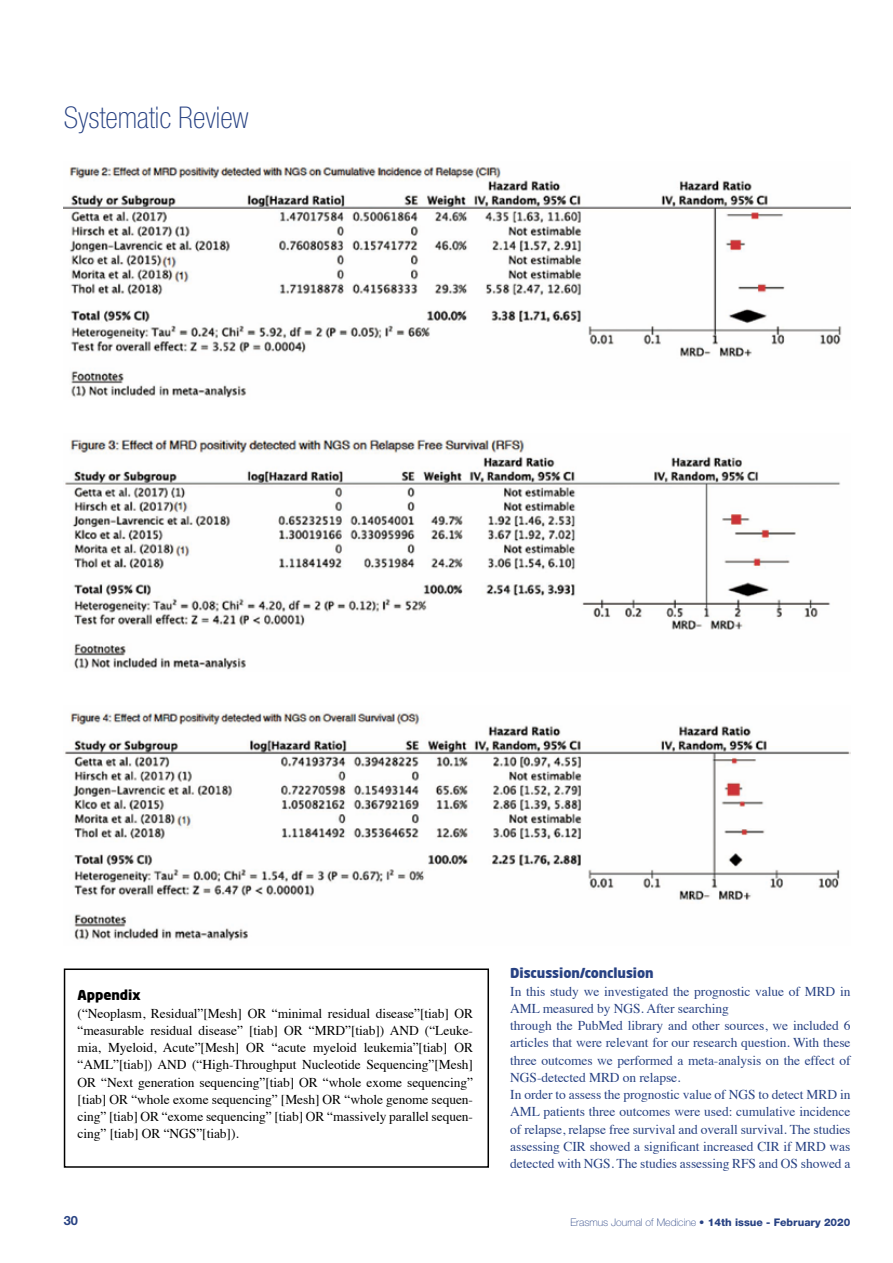
<style>
.page{position:relative;width:893px;height:1263px;background:#fff}
.page>*{position:absolute;margin:0;border:0;box-sizing:border-box;transform-origin:0 0}
.t1{font:100 condensed 30px "Helvetica Neue LT Std";color:#284283}
.t2{font:13.5px/17.2px "Times";letter-spacing:-.005em;color:#284283}
.t3{font:13.5px/17.2px "Times";letter-spacing:-.005em;color:#000;text-align:justify}
.t4{font:900 13.5px "Neo Sans";letter-spacing:-.005em;color:#284283}
.t5{font:900 13.5px "Neo Sans";color:#000}
.t6{font:700 12.75px "Helvetica Neue LT Std";color:#284283}
.t7{font:100 10.5px "Helvetica Neue LT Std";color:#284283}
.s1{font-weight:800}
</style>
<div class="page">
<img style="left:64px;top:167px;width:786px;height:231px">
<img style="left:65px;top:439px;width:776px;height:231px">
<img style="left:65px;top:712px;width:785px;height:229px">
<div style="left:64px;top:968px;width:425px;height:200px;border:2px solid #000"></div>
<h1 class="t1" style="left:64px;top:100px;width:186px">Systematic Review</h1>
<p class="t5" style="left:78px;top:986px;width:65px">Appendix</p>
<p class="t3" style="left:78px;top:1003px;width:397px">(“Neoplasm, Residual”[Mesh] OR “minimal residual disease”[tiab] OR “measurable residual disease” [tiab] OR “MRD”[tiab]) AND (“Leuke&shy;mia, Myeloid, Acute”[Mesh] OR “acute myeloid leukemia”[tiab] OR “AML”[tiab]) AND (“High-Throughput Nucleotide Sequencing”[Mesh] OR “Next generation sequencing”[tiab] OR “whole exome sequencing” [tiab] OR “whole exome sequencing” [Mesh] OR “whole genome sequen&shy;cing” [tiab] OR “exome sequencing” [tiab] OR “massively parallel sequen&shy;cing” [tiab] OR “NGS”[tiab]).</p>
<p class="t4" style="left:510px;top:964px;width:145px">Discussion/conclusion</p>
<p class="t2" style="left:510px;top:981px;width:342px">In this study we investigated the prognostic value of MRD in AML measured by NGS. After searching<br>through the PubMed library and other sources, we included 6 articles that were relevant for our research question. With these three outcomes we performed a meta-analysis on the effect of NGS-detected MRD on relapse.<br>In order to assess the prognostic value of NGS to detect MRD in AML patients three outcomes were used: cumulative incidence of relapse, relapse free survival and overall survival. The studies assessing CIR showed a significant increased CIR if MRD was detected with NGS. The studies assessing RFS and OS showed a</p>
<p class="t6" style="left:64px;top:1213px;width:16px">30</p>
<p class="t7" style="left:570px;top:1216px;width:282px">Erasmus Journal of Medicine • <span class="s1">14th issue - February 2020</span></p>
</div>
